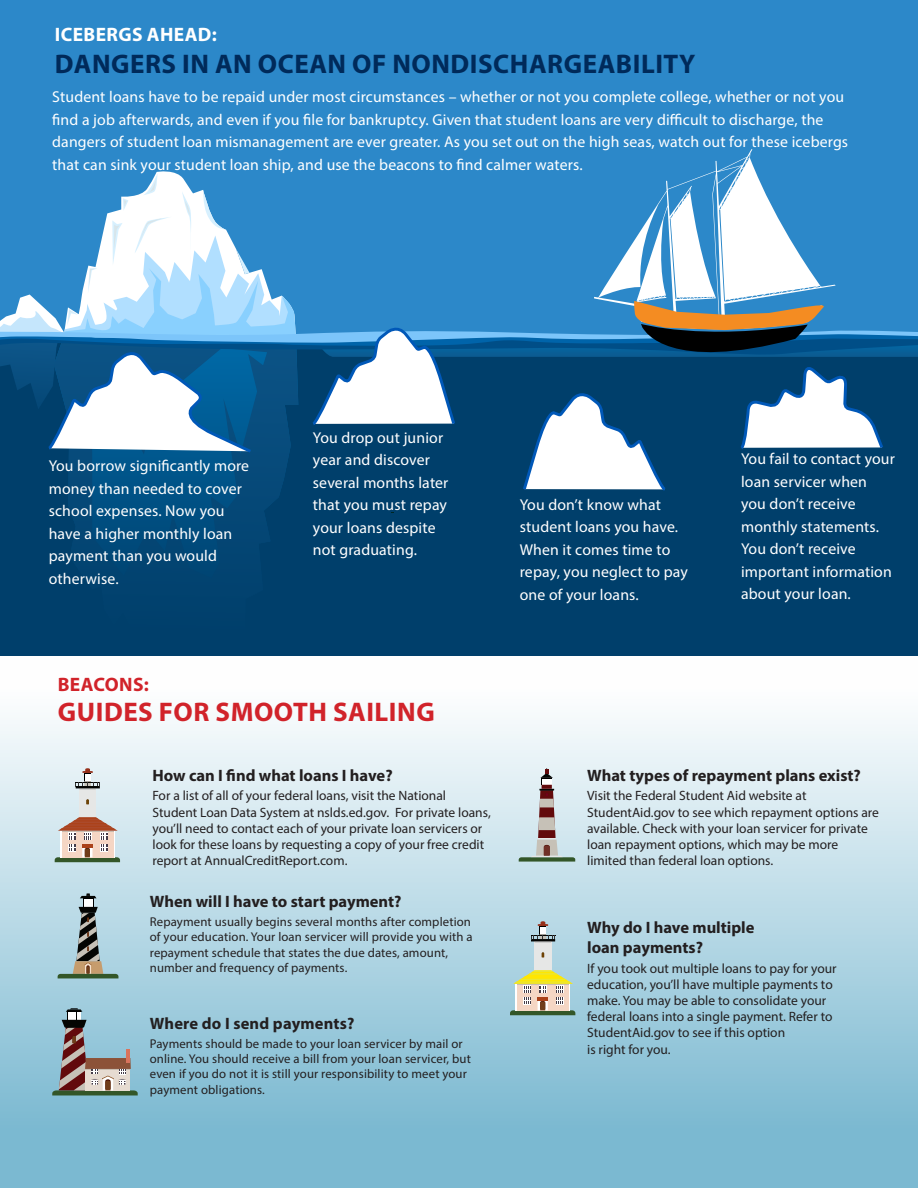
<style>
.page{position:relative;width:918px;height:1188px;background:#fff}
.page>*{position:absolute;margin:0;border:0;box-sizing:border-box;transform-origin:0 0}
.Headers{font:700 27px "Myriad Pro";letter-spacing:.02em;color:#002a5a}
.Headers-2{font:700 27px "Myriad Pro";letter-spacing:.02em;color:#d1232a}
.Headers-3{font:700 19.5px "Myriad Pro";letter-spacing:.02em;color:#fff}
.Headers-4{font:700 19.5px "Myriad Pro";letter-spacing:.02em;color:#d1232a}
.t1{font:700 16.5px/19.8px "Myriad Pro";color:#231f20}
.text_copy{font:15.75px/22.5px "Myriad Pro";letter-spacing:.01em;color:#fff}
.t2{font:13.5px/16.2px "Myriad Pro";color:#231f20}
.t3{font:12.75px/15.3px "Myriad Pro";letter-spacing:.01em;color:#231f20}
</style>
<div class="page">
<div style="left:0;top:655px;width:918px;height:533px;background:linear-gradient(to bottom,#fff,#6eb2cc)"></div>
<div style="left:0;top:0;width:918px;height:339px;background:#2c88c9"></div>
<div style="left:0;top:336px;width:918px;height:319px;background:#003f6b"></div>
<svg style="left:104px;top:551px;width:115px;height:14px"></svg>
<svg style="left:58px;top:893px;width:60px;height:85px;background:#9aafb1"></svg>
<svg style="left:519px;top:768px;width:56px;height:94px;background:#c1c6c8"></svg>
<svg style="left:52px;top:1008px;width:86px;height:87px;background:#939ea3"></svg>
<hr style="left:127px;top:1049px;width:3px;height:14px;background:#d9735c">
<div style="left:79px;top:788px;width:17px;height:29px;background:#e6e7e6"></div>
<svg style="left:86px;top:799px;width:3px;height:5px"></svg>
<svg style="left:55px;top:817px;width:65px;height:45px;background:#c4ad9e"></svg>
<svg style="left:76px;top:768px;width:24px;height:21px"></svg>
<svg style="left:535px;top:942px;width:16px;height:28px"></svg>
<svg style="left:510px;top:970px;width:65px;height:45px;background:#c7c498"></svg>
<svg style="left:531px;top:921px;width:25px;height:21px"></svg>
<svg style="left:715px;top:149px;width:39px;height:19px"></svg>
<svg style="left:0;top:168px;width:918px;height:383px"></svg>
<p class="Headers-3" style="left:55px;top:21px;width:163px">ICEBERGS AHEAD:</p>
<p class="Headers" style="left:55px;top:46px;width:642px">DANGERS IN AN OCEAN OF NONDISCHARGEABILITY</p>
<p class="text_copy" style="left:52px;top:86px;width:797px">Student loans have to be repaid under most circumstances – whether or not you complete college, whether or not you find a job afterwards, and even if you file for bankruptcy. Given that student loans are very difficult to discharge, the dangers of student loan mismanagement are ever greater. As you set out on the high seas, watch out for these icebergs that can sink your student loan ship, and use the beacons to find calmer waters.</p>
<p class="text_copy" style="left:49px;top:454px;width:202px">You borrow significantly more money than needed to cover school expenses. Now you have a higher monthly loan payment than you would otherwise.</p>
<p class="text_copy" style="left:313px;top:426px;width:137px">You drop out junior year and discover several months later that you must repay your loans despite not graduating.</p>
<p class="Headers-4" style="left:58px;top:671px;width:93px">BEACONS:</p>
<p class="Headers-2" style="left:58px;top:694px;width:378px">GUIDES FOR SMOOTH SAILING</p>
<p class="t1" style="left:152px;top:765px;width:242px">How can I find what loans I have?</p>
<p class="t2" style="left:152px;top:787px;width:340px">For a list of all of your federal loans, visit the National Student Loan Data System at nslds.ed.gov. For private loans, you’ll need to contact each of your private loan servicers or look for these loans by requesting a copy of your free credit report at AnnualCreditReport.com.</p>
<p class="t1" style="left:150px;top:891px;width:253px">When will I have to start payment?</p>
<p class="t3" style="left:150px;top:914px;width:324px">Repayment usually begins several months after completion of your education. Your loan servicer will provide you with a repayment schedule that states the due dates, amount, number and frequency of payments.</p>
<p class="t1" style="left:150px;top:1013px;width:206px">Where do I send payments?</p>
<p class="t3" style="left:150px;top:1036px;width:323px">Payments should be made to your loan servicer by mail or online. You should receive a bill from your loan servicer, but even if you do not it is still your responsibility to meet your payment obligations.</p>
<p class="text_copy" style="left:520px;top:493px;width:170px">You don’t know what student loans you have.<br>When it comes time to repay, you neglect to pay one of your loans.</p>
<p class="text_copy" style="left:741px;top:448px;width:155px">You fail to contact your loan servicer when you don’t receive monthly statements.<br>You don’t receive important information about your loan.</p>
<p class="t1" style="left:587px;top:765px;width:275px">What types of repayment plans exist?</p>
<p class="t2" style="left:587px;top:787px;width:293px">Visit the Federal Student Aid website at StudentAid.gov to see which repayment options are available. Check with your loan servicer for private loan repayment options, which may be more limited than federal loan options.</p>
<p class="t1" style="left:587px;top:917px;width:169px">Why do I have multiple loan payments?</p>
<p class="t2" style="left:587px;top:960px;width:251px">If you took out multiple loans to pay for your education, you’ll have multiple payments to make. You may be able to consolidate your federal loans into a single payment. Refer to StudentAid.gov to see if this option<br>is right for you.</p>
</div>
